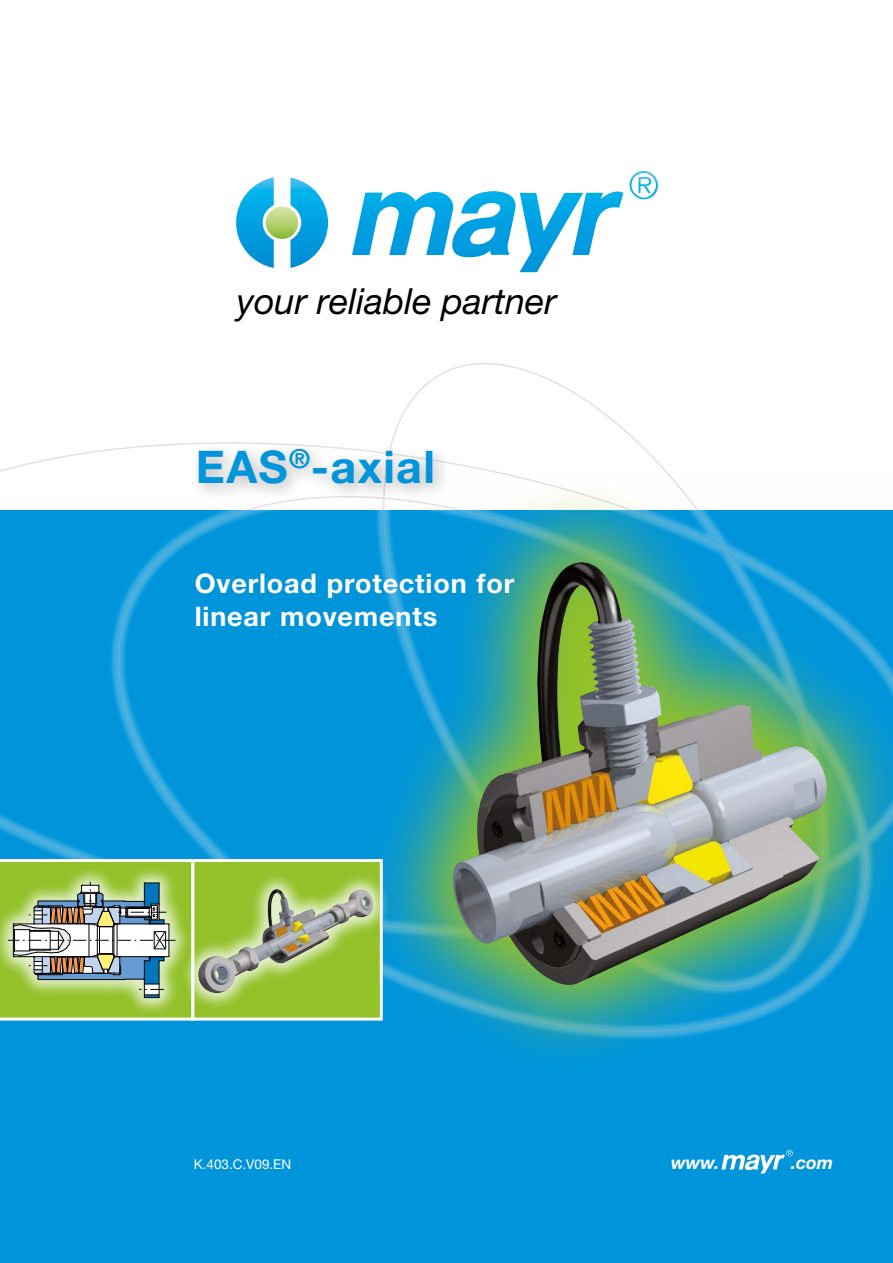
<style>
.page{position:relative;width:893px;height:1263px;background:#fff}
.page>*{position:absolute;margin:0;border:0;box-sizing:border-box;transform-origin:0 0}
.t1{font:700 45px "Helvetica Neue LT Pro";letter-spacing:.03em;color:#0095db}
.t2{font:italic 36px "Helvetica Neue LT Pro";color:#000}
.t3{font:700 27px/33px "Helvetica Neue LT Pro";letter-spacing:.03em;color:#fff}
.t4{font:italic 700 18px "Helvetica Neue LT Pro";color:#fff}
.t5{font:13.5px "Helvetica Neue LT Pro";color:#fff}
</style>
<div class="page">
<div style="left:0;top:510px;width:893px;height:753px;background:#0095db"></div>
<div style="left:0;top:354px;width:893px;height:687px;background:#fff"></div>
<div style="left:109px;top:1020px;width:254px;height:21px;background:#0095db"></div>
<svg style="left:0;top:415px;width:668px;height:444px"></svg>
<svg style="left:236px;top:177px;width:92px;height:91px"></svg>
<svg style="left:352px;top:171px;width:306px;height:101px"></svg>
<div style="left:191px;top:859px;width:192px;height:161px;background:#92c129;border:3px solid #fff"></div>
<svg style="left:721px;top:1150px;width:72px;height:23px"></svg>
<svg style="left:363px;top:473px;width:530px;height:579px"></svg>
<img style="left:452px;top:562px;width:376px;height:423px">
<div style="left:180px;top:871px;width:211px;height:139px;background:#fff;opacity:.75"></div>
<img style="left:197px;top:889px;width:176px;height:105px">
<div style="left:189px;top:439px;width:262px;height:63px;background:#000;opacity:.3"></div>
<svg style="left:0;top:859px;width:194px;height:161px;background:#a2bc77"></svg>
<h2 class="t2" style="left:237px;top:279px;width:321px">your reliable partner</h2>
<h1 class="t1" style="left:196px;top:439px;width:241px">EAS<sup>®</sup>-axial</h1>
<p class="t3" style="left:195px;top:566px;width:321px">Overload protection for linear movements</p>
<p class="t5" style="left:194px;top:1156px;width:99px">K.403.C.V09.EN</p>
<p class="t4" style="left:671px;top:1151px;width:50px">www.</p>
<p class="t4" style="left:791px;top:1151px;width:44px">.com</p>
</div>
